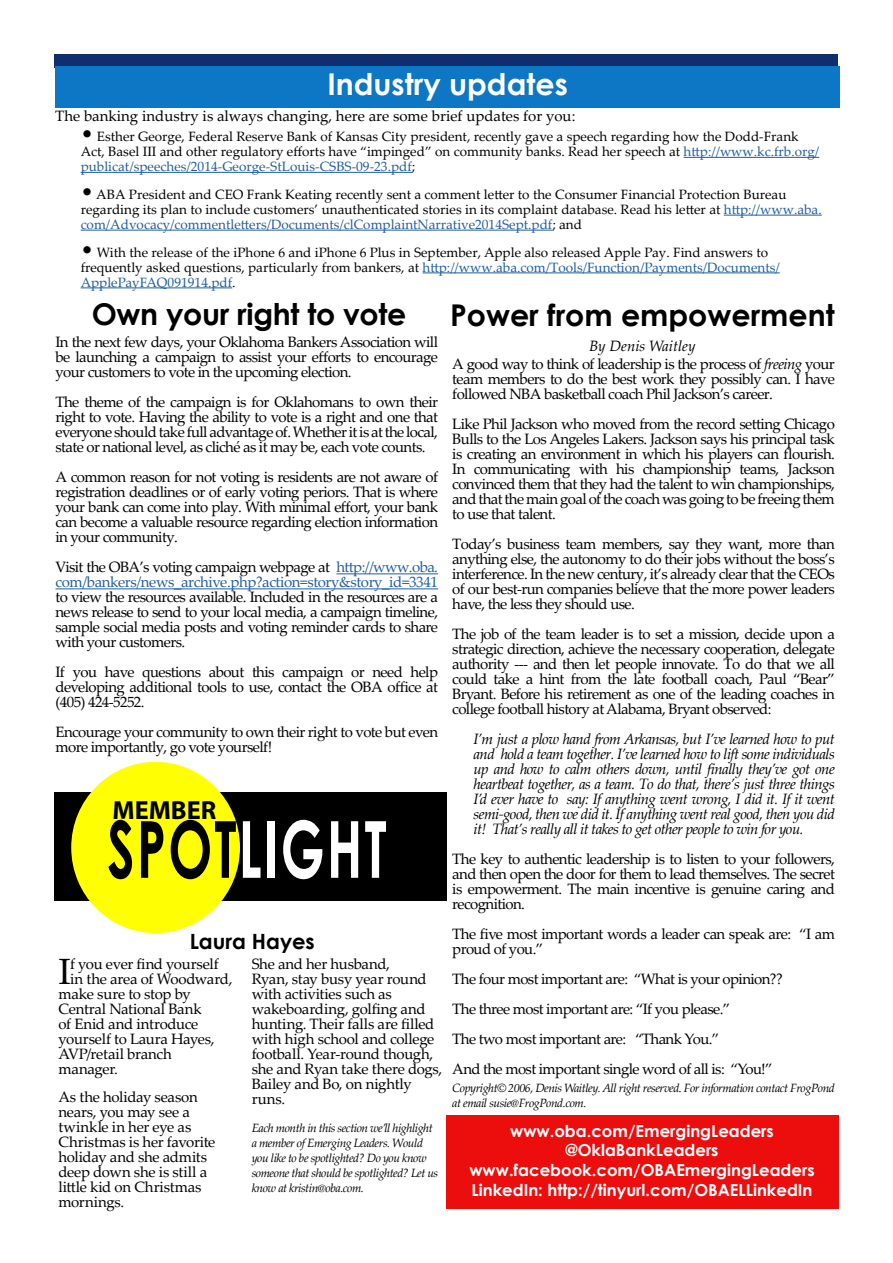
<style>
.page{position:relative;width:893px;height:1263px;background:#fff}
.page>*{position:absolute;margin:0;border:0;box-sizing:border-box;transform-origin:0 0}
.t1{font:700 78.75px "Century Gothic";letter-spacing:.04em;color:#fff;scale:.67 1}
.t2{font:36.6px "Palatino Linotype";color:#000}
.t3{font:700 30px "Century Gothic";color:#000}
.t4{font:700 30px "Century Gothic";color:#fff}
.t5{font:700 26.25px "Myriad Pro";color:#000}
.t6{font:700 21px "Century Gothic";color:#000}
.t7{font:700 16.5px/19.8px "Century Gothic";color:#fff;text-align:center}
.t8{font:15px/15px "Palatino Linotype";letter-spacing:-.04em;color:#000;text-align:justify}
.t9{font:15px/15px "Palatino Linotype";letter-spacing:-.02em;color:#000}
.t10{font:italic 15px/15px "Palatino Linotype";letter-spacing:-.04em;color:#000;text-align:justify}
.t11{font:15px/15px "Palatino Linotype";letter-spacing:-.025em;color:#215e9e}
.t12{font:15px "Palatino Linotype";color:#000}
.t13{font:15px "Palatino Linotype";letter-spacing:-.015em;color:#000}
.t14{font:15px "Palatino Linotype";letter-spacing:-.01em;color:#000}
.t15{font:italic 15px "Palatino Linotype";color:#000}
.t16{font:13.5px/15px "Palatino Linotype";color:#000}
.t17{font:italic 12px/15px "Palatino Linotype";letter-spacing:-.04em;color:#000}
.s1{font-size:21px}
.s2{color:#215e9e}
.s3{color:#000}
.s4{font-style:italic}
</style>
<div class="page">
<div style="left:446px;top:1116px;width:393px;height:93px;background:#ec0d0d"></div>
<div style="left:54px;top:54px;width:783px;height:13px;background:#102d6e"></div>
<div style="left:54px;top:792px;width:392px;height:109px;background:#000"></div>
<div style="left:71px;top:762px;width:169px;height:171px;background:#fffe03;border-radius:50%"></div>
<hr style="left:336px;top:573px;width:102px;height:1px;background:#215e9e">
<hr style="left:56px;top:588px;width:382px;height:1px;background:#215e9e">
<div style="left:55px;top:66px;width:785px;height:42px;background:#0d77c6"></div>
<hr style="left:684px;top:157px;width:135px;height:1px;background:#215e9e">
<hr style="left:81px;top:172px;width:331px;height:1px;background:#215e9e">
<hr style="left:724px;top:215px;width:98px;height:1px;background:#215e9e">
<hr style="left:81px;top:230px;width:471px;height:1px;background:#215e9e">
<hr style="left:423px;top:272px;width:357px;height:1px;background:#215e9e">
<hr style="left:81px;top:287px;width:151px;height:1px;background:#215e9e">
<h3 class="t4" style="left:327px;top:61px;width:242px">Industry updates</h3>
<p class="t12" style="left:55px;top:106px;width:522px">The banking industry is always changing, here are some brief updates for you:</p>
<p class="t16" style="left:81px;top:128px;width:740px"><span class="s1">•</span> Esther George, Federal Reserve Bank of Kansas City president, recently gave a speech regarding how the Dodd-Frank<br>Act, Basel III and other regulatory efforts have “impinged” on community banks. Read her speech at <span class="s2">http://www.kc.frb.org/ publicat/speeches/2014-George-StLouis-CSBS-09-23.pdf</span>;</p>
<p class="t16" style="left:81px;top:186px;width:743px"><span class="s1">•</span> ABA President and CEO Frank Keating recently sent a comment letter to the Consumer Financial Protection Bureau regarding its plan to include customers’ unauthenticated stories in its complaint database. Read his letter at <span class="s2">http://www.aba. com/Advocacy/commentletters/Documents/clComplaintNarrative2014Sept.pdf</span>; and</p>
<p class="t16" style="left:81px;top:244px;width:701px"><span class="s1">•</span> With the release of the iPhone 6 and iPhone 6 Plus in September, Apple also released Apple Pay. Find answers to frequently asked questions, particularly from bankers, at <span class="s2">http://www.aba.com/Tools/Function/Payments/Documents/<br>ApplePayFAQ091914.pdf</span>.</p>
<h3 class="t3" style="left:92px;top:291px;width:316px">Own your right to vote</h3>
<p class="t8" style="left:56px;top:334px;width:384px">In the next few days, your Oklahoma Bankers Association will be launching a campaign to assist your efforts to encourage your customers to vote in the upcoming election.</p>
<p class="t8" style="left:56px;top:394px;width:384px">The theme of the campaign is for Oklahomans to own their right to vote. Having the ability to vote is a right and one that everyone should take full advantage of. Whether it is at the local, state or national level, as cliché as it may be, each vote counts.</p>
<p class="t8" style="left:56px;top:469px;width:384px">A common reason for not voting is residents are not aware of registration deadlines or of early voting periors. That is where your bank can come into play. With minimal effort, your bank can become a valuable resource regarding election information in your community.</p>
<p class="t11" style="left:56px;top:559px;width:384px"><span class="s3">Visit the OBA’s voting campaign webpage at</span> http://www.oba. com/bankers/news_archive.php?action=story&amp;story_id=3341</p>
<p class="t8" style="left:56px;top:589px;width:384px">to view the resources available. Included in the resources are a news release to send to your local media, a campaign timeline, sample social media posts and voting reminder cards to share with your customers.</p>
<p class="t8" style="left:56px;top:664px;width:384px">If you have questions about this campaign or need help developing additional tools to use, contact the OBA office at (405) 424-5252.</p>
<p class="t8" style="left:56px;top:724px;width:384px">Encourage your community to own their right to vote but even more importantly, go vote yourself!</p>
<h3 class="t3" style="left:450px;top:292px;width:386px">Power from empowerment</h3>
<p class="t15" style="left:589px;top:335px;width:108px">By Denis Waitley</p>
<p class="t8" style="left:452px;top:355px;width:384px">A good way to think of leadership is the process of <span class="s4">freeing</span> your team members to do the best work they possibly can. I have followed NBA basketball coach Phil Jackson’s career.</p>
<p class="t8" style="left:452px;top:415px;width:384px">Like Phil Jackson who moved from the record setting Chicago Bulls to the Los Angeles Lakers. Jackson says his principal task is creating an environment in which his players can flourish.<br>In communicating with his championship teams, Jackson convinced them that they had the talent to win championships, and that the main goal of the coach was going to be freeing them to use that talent.</p>
<p class="t8" style="left:452px;top:535px;width:384px">Today’s business team members, say they want, more than anything else, the autonomy to do their jobs without the boss’s interference. In the new century, it’s already clear that the CEOs of our best-run companies believe that the more power leaders have, the less they should use.</p>
<p class="t8" style="left:452px;top:625px;width:384px">The job of the team leader is to set a mission, decide upon a strategic direction, achieve the necessary cooperation, delegate authority --- and then let people innovate. To do that we all could take a hint from the late football coach, Paul “Bear” Bryant. Before his retirement as one of the leading coaches in college football history at Alabama, Bryant observed:</p>
<p class="t10" style="left:474px;top:730px;width:363px">I’m just a plow hand from Arkansas, but I’ve learned how to put and hold a team together. I’ve learned how to lift some individuals up and how to calm others down, until finally they’ve got one heartbeat together, as a team. To do that, there’s just three things I’d ever have to say: If anything went wrong, I did it. If it went semi-good, then we did it. If anything went real good, then you did it! That’s really all it takes to get other people to win for you.</p>
<p class="t8" style="left:452px;top:850px;width:384px">The key to authentic leadership is to listen to your followers, and then open the door for them to lead themselves. The secret is empowerment. The main incentive is genuine caring and recognition.</p>
<p class="t8" style="left:452px;top:925px;width:384px">The five most important words a leader can speak are: “I am proud of you.”</p>
<p class="t8" style="left:452px;top:963px;width:332px;line-height:30px;text-align:left">The four most important are: “What is your opinion??<br>The three most important are: “If you please.”<br>The two most important are: “Thank You.”<br>And the most important single word of all is: “You!”</p>
<p class="t17" style="left:452px;top:1079px;width:384px">Copyright© 2006, Denis Waitley. All right reserved. For information contact FrogPond at email susie@FrogPond.com.</p>
<h3 class="t5" style="left:113px;top:793px;width:105px">MEMBER</h3>
<h1 class="t1" style="left:107px;top:789px;width:418px"><span class="s3">SPOT</span>LIGHT</h1>
<h3 class="t6" style="left:190px;top:925px;width:127px">Laura Hayes</h3>
<h2 class="t2" style="left:58px;top:946px;width:14px">I</h2>
<p class="t8" style="left:70px;top:956px;width:150px">f you ever find yourself</p>
<p class="t9" style="left:252px;top:956px;width:192px">She and her husband,<br>Ryan, stay busy year round with activities such as wakeboarding, golfing and hunting. Their falls are filled with high school and college football. Year-round though, she and Ryan take there dogs,<br>Bailey and Bo, on nightly runs.</p>
<p class="t17" style="left:252px;top:1120px;width:188px">Each month in this section we’ll highlight a member of Emerging Leaders. Would you like to be spotlighted? Do you know someone that should be spotlighted? Let us know at kristin@oba.com.</p>
<p class="t7" style="left:469px;top:1120px;width:347px">www.oba.com/EmergingLeaders @OklaBankLeaders www.facebook.com/OBAEmergingLeaders LinkedIn: http://tinyurl.com/OBAELLinkedIn</p>
<p class="t9" style="left:70px;top:971px;width:164px">in the area of Woodward,</p>
<p class="t8" style="left:59px;top:986px;width:134px">make sure to stop by</p>
<p class="t13" style="left:59px;top:998px;width:145px">Central National Bank</p>
<p class="t13" style="left:59px;top:1013px;width:141px">of Enid and introduce</p>
<p class="t8" style="left:59px;top:1031px;width:157px">yourself to Laura Hayes,</p>
<p class="t14" style="left:59px;top:1043px;width:115px">AVP/retail branch</p>
<p class="t9" style="left:59px;top:1061px;width:61px">manager.</p>
<p class="t9" style="left:59px;top:1088px;width:158px">As the holiday season nears, you may see a twinkle in her eye as<br>Christmas is her favorite holiday and she admits deep down she is still a little kid on Christmas mornings.</p>
</div>
